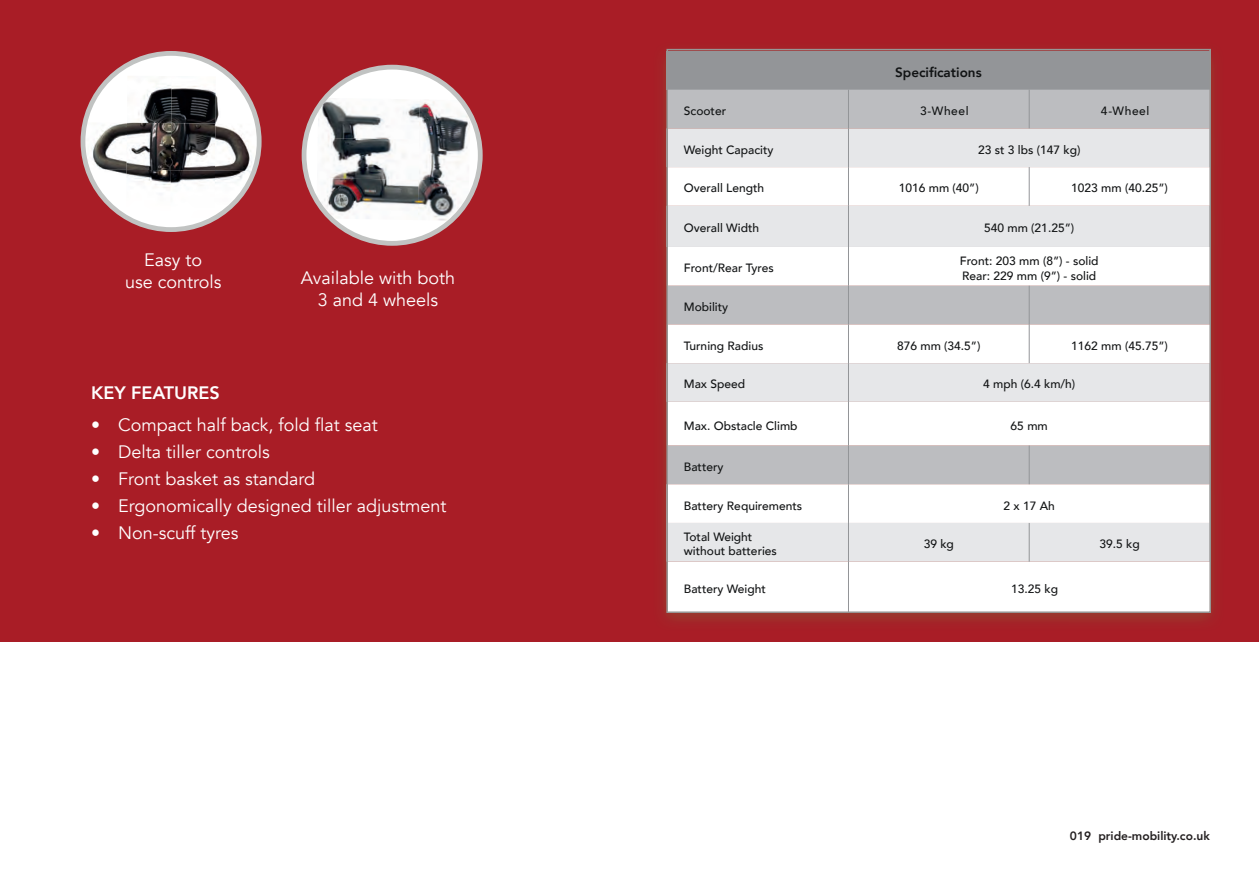
<style>
.page{position:relative;width:1259px;height:893px;background:#fff}
.page>*{position:absolute;margin:0;border:0;box-sizing:border-box;transform-origin:0 0}
.t1{font:18px/21.6px "Avenir";color:#fff;text-align:center}
.t2{font:800 18px "Avenir";color:#fff}
.t3{font:800 13.5px "Avenir";color:#111314}
.t4{font:500 12px/14.4px "Avenir";color:#111314}
.t5{font:800 12px "Avenir";color:#231f20}
</style>
<div class="page">
<div style="left:0;top:0;width:1259px;height:642px;background:#a91d26"></div>
<img style="left:662px;top:48px;width:553px;height:574px">
<div style="left:667px;top:51px;width:543px;height:39px;background:#939598"></div>
<div style="left:669px;top:90px;width:539px;height:38px;background:#bcbdc0"></div>
<div style="left:669px;top:128px;width:539px;height:39px;background:#e6e7e9"></div>
<svg style="left:669px;top:167px;width:539px;height:443px;background:#ececed"></svg>
<hr style="left:848px;top:90px;width:1px;height:38px;background:#939598">
<hr style="left:1029px;top:90px;width:1px;height:38px;background:#939598">
<hr style="left:848px;top:128px;width:1px;height:39px;background:#939598">
<hr style="left:848px;top:167px;width:1px;height:39px;background:#939598">
<hr style="left:1029px;top:167px;width:1px;height:39px;background:#939598">
<hr style="left:848px;top:206px;width:1px;height:41px;background:#939598">
<hr style="left:848px;top:247px;width:1px;height:39px;background:#939598">
<hr style="left:848px;top:286px;width:1px;height:38px;background:#939598">
<hr style="left:1029px;top:286px;width:1px;height:38px;background:#939598">
<hr style="left:848px;top:324px;width:1px;height:39px;background:#939598">
<hr style="left:1029px;top:324px;width:1px;height:39px;background:#939598">
<hr style="left:848px;top:363px;width:1px;height:39px;background:#939598">
<hr style="left:848px;top:402px;width:1px;height:44px;background:#939598">
<hr style="left:848px;top:446px;width:1px;height:38px;background:#939598">
<hr style="left:1029px;top:446px;width:1px;height:38px;background:#939598">
<hr style="left:848px;top:484px;width:1px;height:39px;background:#939598">
<hr style="left:848px;top:523px;width:1px;height:39px;background:#939598">
<hr style="left:1029px;top:523px;width:1px;height:39px;background:#939598">
<hr style="left:848px;top:562px;width:1px;height:51px;background:#939598">
<div style="left:666px;top:49px;width:545px;height:564px;border:2px solid #969694"></div>
<svg style="left:83px;top:53px;width:176px;height:177px;background:#cccccb"></svg>
<img style="left:85px;top:76px;width:171px;height:48px">
<img style="left:127px;top:123px;width:88px;height:46px">
<img style="left:215px;top:143px;width:41px;height:28px">
<img style="left:88px;top:169px;width:127px;height:49px">
<img style="left:215px;top:171px;width:39px;height:47px">
<div style="left:81px;top:51px;width:181px;height:181px;border:5px solid #c1c3c2;border-radius:50%"></div>
<div style="left:304px;top:67px;width:176px;height:176px;background:#fff;border-radius:50%"></div>
<img style="left:318px;top:98px;width:100px;height:40px">
<img style="left:418px;top:100px;width:52px;height:121px">
<img style="left:327px;top:138px;width:92px;height:40px">
<img style="left:317px;top:178px;width:102px;height:42px">
<div style="left:302px;top:65px;width:181px;height:181px;border:5px solid #c1c3c2;border-radius:50%"></div>
<h1 class="t1" style="left:125px;top:249px;width:98px">Easy to<br>use controls</h1>
<h1 class="t2" style="left:91px;top:378px;width:130px">KEY FEATURES</h1>
<h1 class="t1" style="left:301px;top:267px;width:156px">Available with both<br>3 and 4 wheels</h1>
<h1 class="t1" style="left:91px;top:415px;width:288px">• Compact half back, fold flat seat</h1>
<h1 class="t1" style="left:91px;top:442px;width:180px">• Delta tiller controls</h1>
<h1 class="t1" style="left:91px;top:469px;width:225px">• Front basket as standard</h1>
<h1 class="t1" style="left:91px;top:496px;width:357px">• Ergonomically designed tiller adjustment</h1>
<h1 class="t1" style="left:91px;top:523px;width:149px">• Non-scuff tyres</h1>
<p class="t3" style="left:895px;top:62px;width:88px">Specifications</p>
<p class="t4" style="left:684px;top:103px;width:44px">Scooter</p>
<p class="t4" style="left:920px;top:103px;width:50px">3-Wheel</p>
<p class="t4" style="left:1101px;top:103px;width:50px">4-Wheel</p>
<p class="t4" style="left:684px;top:142px;width:91px">Weight Capacity</p>
<p class="t4" style="left:978px;top:142px;width:104px">23 st 3 lbs (147 kg)</p>
<p class="t4" style="left:684px;top:180px;width:82px">Overall Length</p>
<p class="t4" style="left:899px;top:180px;width:82px">1016 mm (40”)</p>
<p class="t4" style="left:1071px;top:180px;width:98px">1023 mm (40.25”)</p>
<p class="t4" style="left:684px;top:220px;width:77px">Overall Width</p>
<p class="t4" style="left:984px;top:220px;width:92px">540 mm (21.25”)</p>
<p class="t4" style="left:684px;top:260px;width:91px">Front/Rear Tyres</p>
<p class="t4" style="left:960px;top:253px;width:140px">Front: 203 mm (8”) - solid<br>Rear: 229 mm (9”) - solid</p>
<p class="t4" style="left:684px;top:299px;width:46px">Mobility</p>
<p class="t4" style="left:684px;top:338px;width:81px">Turning Radius</p>
<p class="t4" style="left:897px;top:338px;width:85px">876 mm (34.5”)</p>
<p class="t4" style="left:1071px;top:338px;width:98px">1162 mm (45.75”)</p>
<p class="t4" style="left:684px;top:376px;width:63px">Max Speed</p>
<p class="t4" style="left:983px;top:376px;width:94px">4 mph (6.4 km/h)</p>
<p class="t4" style="left:684px;top:418px;width:115px">Max. Obstacle Climb</p>
<p class="t4" style="left:1011px;top:418px;width:39px">65 mm</p>
<p class="t4" style="left:684px;top:459px;width:41px">Battery</p>
<p class="t4" style="left:684px;top:498px;width:120px">Battery Requirements</p>
<p class="t4" style="left:1003px;top:498px;width:53px">2 x 17 Ah</p>
<p class="t4" style="left:684px;top:529px;width:95px">Total Weight without batteries</p>
<p class="t4" style="left:924px;top:536px;width:32px">39 kg</p>
<p class="t4" style="left:1099px;top:536px;width:42px">39.5 kg</p>
<p class="t4" style="left:684px;top:581px;width:84px">Battery Weight</p>
<p class="t4" style="left:1011px;top:581px;width:48px">13.25 kg</p>
<p class="t5" style="left:1070px;top:827px;width:142px">019 pride-mobility.co.uk</p>
</div>
